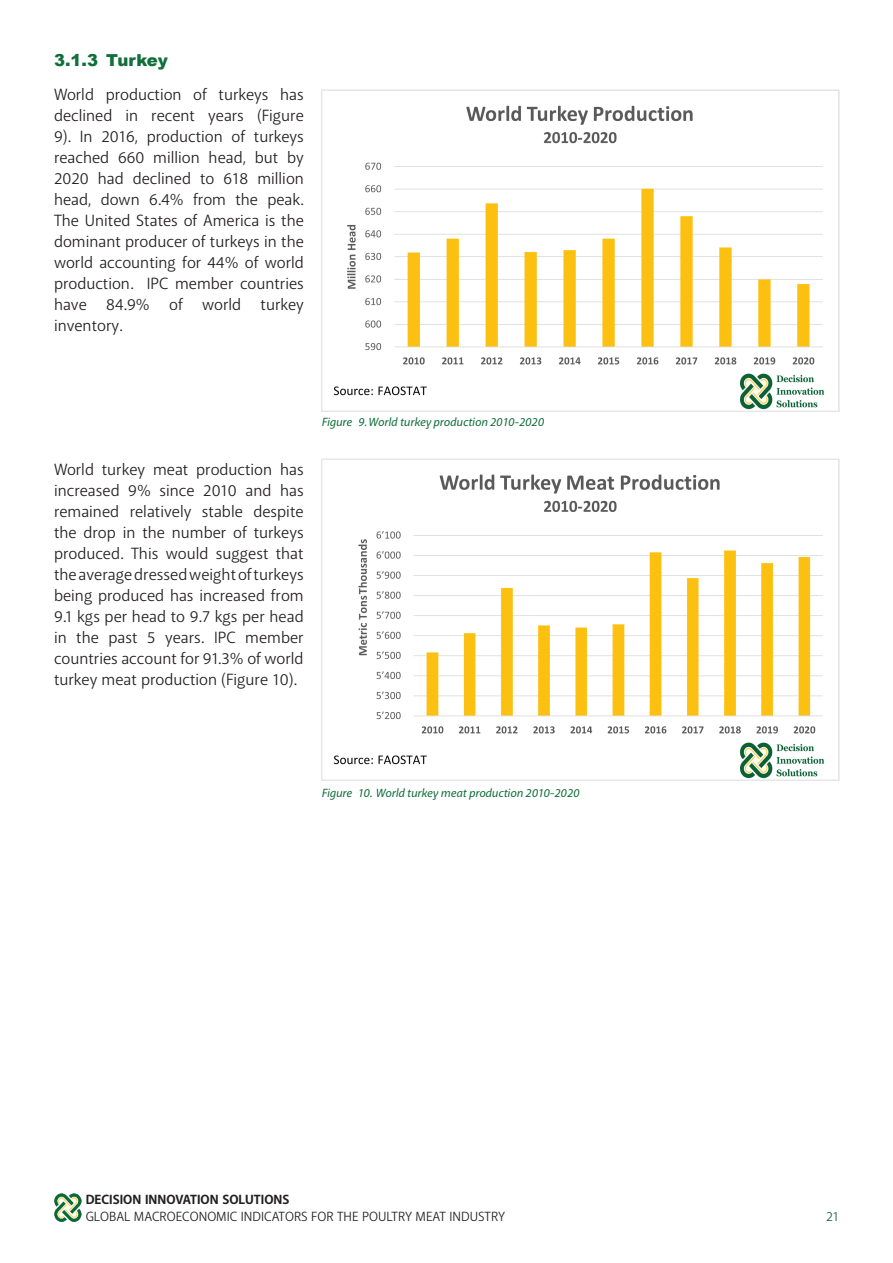
<style>
.page{position:relative;width:893px;height:1263px;background:#fff}
.page>*{position:absolute;margin:0;border:0;box-sizing:border-box;transform-origin:0 0}
.t1{font:16.5px/21px "Akagi Pro";color:#231f20;text-align:justify}
.t2{font:900 16.5px "Arial";color:#116f3c}
.t3{font:13.5px "Akagi Pro";color:#231f20}
.t4{font:700 13.5px "Akagi Pro";color:#231f20}
.t5{font:13.5px "Akagi Pro";color:#126635}
.t6{font:italic 500 12px "Akagi Pro";color:#116f3c}
</style>
<div class="page">
<img style="left:54px;top:1194px;width:28px;height:27px">
<img style="left:333px;top:105px;width:492px;height:304px">
<div style="left:321px;top:89px;width:519px;height:323px;border:2px solid #e6e7e9"></div>
<img style="left:333px;top:474px;width:492px;height:304px">
<div style="left:321px;top:458px;width:519px;height:323px;border:2px solid #e6e7e9"></div>
<p class="t2" style="left:54px;top:48px;width:115px">3.1.3 Turkey</p>
<p class="t1" style="left:54px;top:84px;width:251px">World production of turkeys has declined in recent years (Figure 9). In 2016, production of turkeys reached 660 million head, but by 2020 had declined to 618 million head, down 6.4% from the peak.<br>The United States of America is the dominant producer of turkeys in the world accounting for 44% of world production. IPC member countries have 84.9% of world turkey inventory.</p>
<p class="t1" style="left:54px;top:459px;width:251px">World turkey meat production has increased 9% since 2010 and has remained relatively stable despite the drop in the number of turkeys produced. This would suggest that the average dressed weight of turkeys being produced has increased from 9.1 kgs per head to 9.7 kgs per head in the past 5 years. IPC member countries account for 91.3% of world turkey meat production (Figure 10).</p>
<p class="t6" style="left:322px;top:415px;width:224px">Figure 9.World turkey production 2010-2020</p>
<p class="t6" style="left:322px;top:785px;width:259px">Figure 10. World turkey meat production 2010-2020</p>
<p class="t4" style="left:86px;top:1191px;width:205px">DECISION INNOVATION SOLUTIONS</p>
<p class="t3" style="left:86px;top:1209px;width:421px">GLOBAL MACROECONOMIC INDICATORS FOR THE POULTRY MEAT INDUSTRY</p>
<p class="t5" style="left:826px;top:1209px;width:14px">21</p>
</div>
